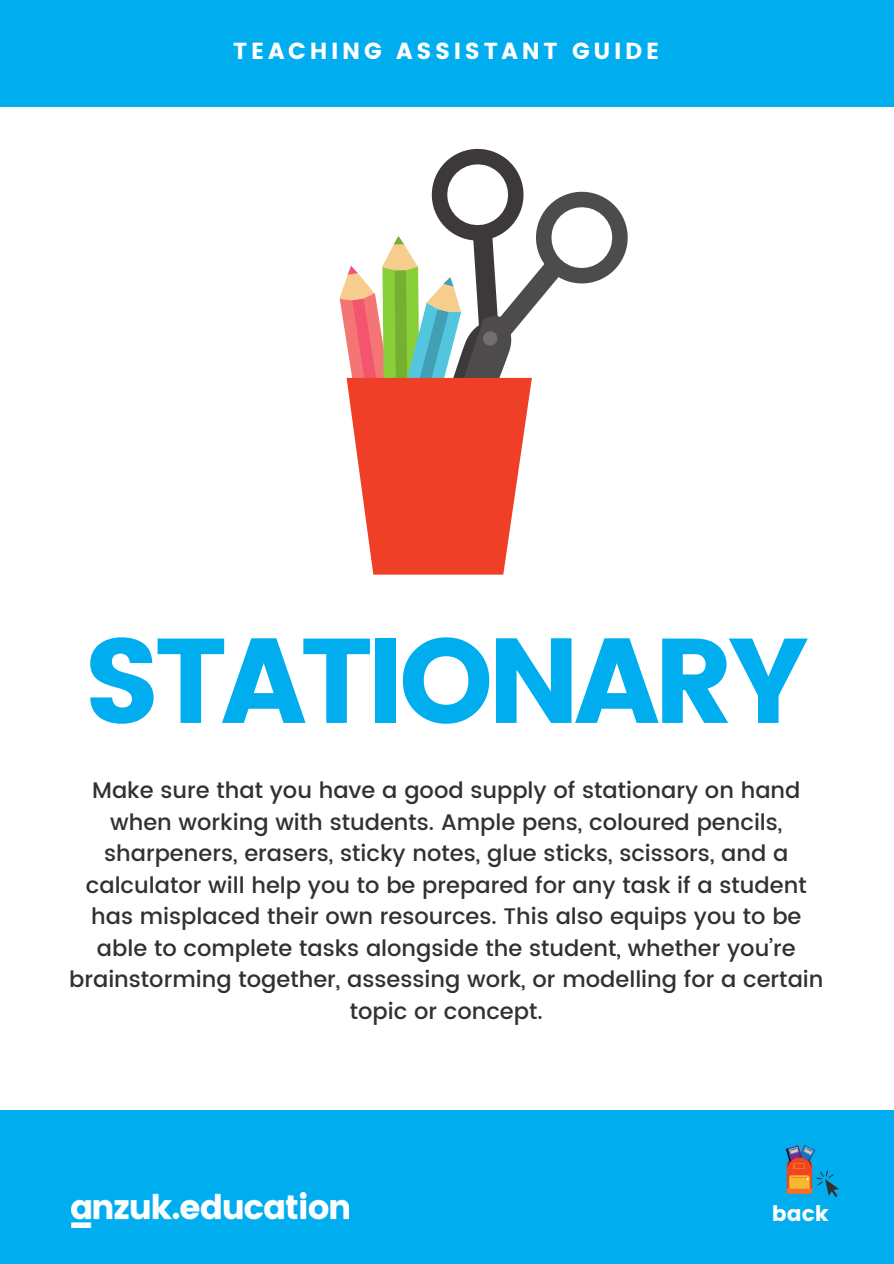
<style>
.page{position:relative;width:894px;height:1264px;background:#fff}
.page>*{position:absolute;margin:0;border:0;box-sizing:border-box;transform-origin:0 0}
.t1{font:120.15px "Poppins";letter-spacing:-.055em;color:#00adef}
.t2{font:23.25px "Poppins";letter-spacing:.16em;color:#fff}
.t3{font:500 22.5px/31.5px "Poppins";color:#323132;text-align:center}
.t4{font:21.45px "Poppins";color:#fff}
</style>
<div class="page">
<div style="left:0;top:0;width:893px;height:107px;background:#00adef"></div>
<svg style="left:339px;top:148px;width:289px;height:426px"></svg>
<div style="left:0;top:1110px;width:893px;height:153px;background:#00adef"></div>
<img style="left:71px;top:1192px;width:277px;height:35px">
<svg style="left:786px;top:1144px;width:52px;height:53px"></svg>
<p class="t2" style="left:233px;top:38px;width:427px">TEACHING ASSISTANT GUIDE</p>
<h1 class="t1" style="left:83px;top:611px;width:727px">STATIONARY</h1>
<p class="t3" style="left:69px;top:775px;width:755px">Make sure that you have a good supply of stationary on hand when working with students. Ample pens, coloured pencils, sharpeners, erasers, sticky notes, glue sticks, scissors, and a calculator will help you to be prepared for any task if a student has misplaced their own resources. This also equips you to be able to complete tasks alongside the student, whether you’re brainstorming together, assessing work, or modelling for a certain topic or concept.</p>
<p class="t4" style="left:771px;top:1200px;width:58px">back</p>
</div>
